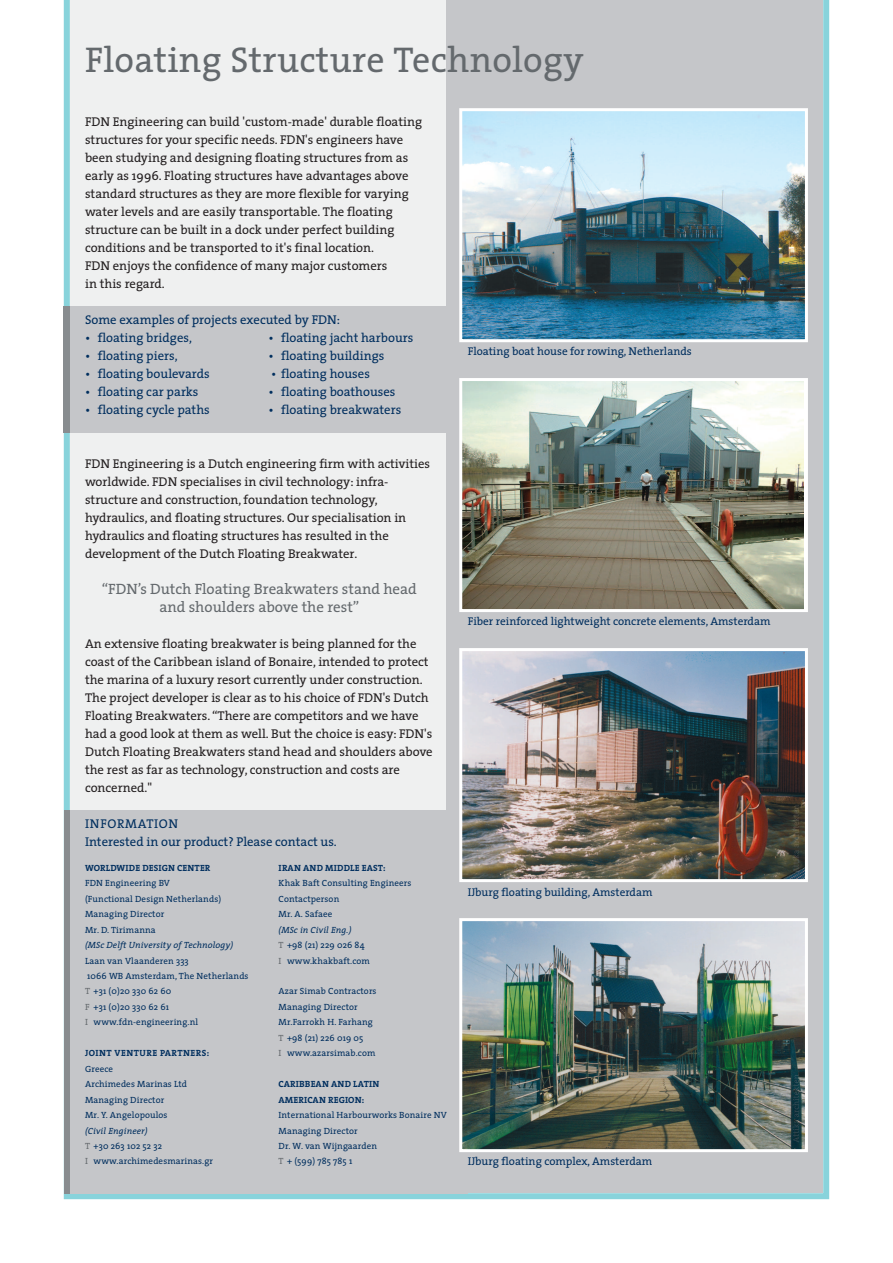
<style>
.page{position:relative;width:893px;height:1263px;background:#fff}
.page>*{position:absolute;margin:0;border:0;box-sizing:border-box;transform-origin:0 0}
.t1{font:36px "The Serif";letter-spacing:.01em;color:#64696d}
.t2{font:15px/18px "The Serif";color:#64696d;text-align:center}
.t3{font:12.75px/18px "The Serif";color:#231f20}
.t4{font:12.75px/18px "The Serif";color:#002e5e}
.t5{font:11.25px "The Serif";color:#002e5e}
.t6{font:9px/15.5px "The Serif";letter-spacing:.015em;color:#002e5e}
.t7{font:700 9px/15.5px "The Serif";letter-spacing:.015em;color:#002e5e}
.t8{font:italic 9px "The Serif";letter-spacing:.015em;color:#002e5e}
.t9{font:700 9px "The Serif";letter-spacing:.05em;color:#002e5e}
.s1{color:#64696d}
.s2{font-style:italic}
</style>
<div class="page">
<div style="left:64px;top:0;width:765px;height:1199px;background:#eff0f0"></div>
<div style="left:64px;top:306px;width:759px;height:126px;background:#c5c6c9"></div>
<div style="left:64px;top:306px;width:6px;height:126px;background:#888c8f"></div>
<div style="left:70px;top:810px;width:398px;height:383px;background:#c5c6c9"></div>
<div style="left:446px;top:0;width:377px;height:1193px;background:#c5c6c9"></div>
<img style="left:463px;top:112px;width:341px;height:226px">
<div style="left:459px;top:108px;width:349px;height:234px;border:3px solid #fff"></div>
<img style="left:463px;top:382px;width:340px;height:226px">
<div style="left:459px;top:378px;width:349px;height:234px;border:3px solid #fff"></div>
<img style="left:463px;top:652px;width:341px;height:226px">
<div style="left:459px;top:648px;width:349px;height:234px;border:3px solid #fff"></div>
<img style="left:463px;top:922px;width:341px;height:226px">
<div style="left:459px;top:918px;width:349px;height:234px;border:3px solid #fff"></div>
<div style="left:64px;top:810px;width:6px;height:383px;background:#888c8f"></div>
<img style="left:793px;top:826px;width:6px;height:47px">
<img style="left:793px;top:1096px;width:6px;height:46px">
<h1 class="t1" style="left:85px;top:48px;width:500px">Floating Structure Technology</h1>
<p class="t3" style="left:85px;top:114px;width:339px">FDN Engineering can build 'custom-made' durable floating structures for your specific needs. FDN's engineers have been studying and designing floating structures from as early as 1996. Floating structures have advantages above standard structures as they are more flexible for varying water levels and are easily transportable. The floating structure can be built in a dock under perfect building conditions and be transported to it's final location.<br>FDN enjoys the confidence of many major customers<br>in this regard.</p>
<p class="t4" style="left:85px;top:312px;width:257px">Some examples of projects executed by FDN:</p>
<p class="t4" style="left:85px;top:330px;width:108px">• floating bridges,</p>
<p class="t4" style="left:85px;top:348px;width:94px">• floating piers,</p>
<p class="t4" style="left:85px;top:366px;width:126px">• floating boulevards</p>
<p class="t4" style="left:85px;top:384px;width:115px">• floating car parks</p>
<p class="t4" style="left:85px;top:402px;width:126px">• floating cycle paths</p>
<p class="t4" style="left:268px;top:330px;width:146px">• floating jacht harbours</p>
<p class="t4" style="left:268px;top:348px;width:118px">• floating buildings</p>
<p class="t4" style="left:271px;top:366px;width:100px">• floating houses</p>
<p class="t4" style="left:268px;top:384px;width:129px">• floating boathouses</p>
<p class="t4" style="left:268px;top:402px;width:134px">• floating breakwaters</p>
<p class="t3" style="left:85px;top:456px;width:347px">FDN Engineering is a Dutch engineering firm with activities worldwide. FDN specialises in civil technology: infra&shy;structure and construction, foundation technology, hydraulics, and floating structures. Our specialisation in hydraulics and floating structures has resulted in the development of the Dutch Floating Breakwater.</p>
<p class="t2" style="left:102px;top:582px;width:317px">“FDN’s Dutch Floating Breakwaters stand head and shoulders above the rest”</p>
<p class="t3" style="left:85px;top:636px;width:349px">An extensive floating breakwater is being planned for the coast of the Caribbean island of Bonaire, intended to protect the marina of a luxury resort currently under construction.<br>The project developer is clear as to his choice of FDN's Dutch Floating Breakwaters. “There are competitors and we have had a good look at them as well. But the choice is easy: FDN's Dutch Floating Breakwaters stand head and shoulders above the rest as far as technology, construction and costs are concerned."</p>
<p class="t4" style="left:85px;top:816px;width:253px">INFORMATION<br>Interested in our product? Please contact us.</p>
<p class="t7" style="left:85px;top:861px;width:127px">WORLDWIDE DESIGN CENTER</p>
<p class="t6" style="left:85px;top:877px;width:138px">FDN Engineering BV<br>(Functional Design Netherlands)<br>Managing Director<br>Mr. D. Tirimanna</p>
<p class="t8" style="left:85px;top:942px;width:150px">(MSc Delft University of Technology)</p>
<p class="t6" style="left:85px;top:954px;width:165px">Laan van Vlaanderen 333<br>1066 WB Amsterdam, The Netherlands<br><span class="s1">T</span> +31 (0)20 330 62 60<br><span class="s1">F</span> +31 (0)20 330 62 61<br><span class="s1">I</span> www.fdn-engineering.nl</p>
<p class="t9" style="left:85px;top:1050px;width:126px">JOINT VENTURE PARTNERS:</p>
<p class="t6" style="left:85px;top:1062px;width:104px">Greece<br>Archimedes Marinas Ltd<br>Managing Director<br>Mr. Y. Angelopoulos</p>
<p class="t6" style="left:85px;top:1124px;width:130px"><span class="s2">(Civil Engineer)<br></span><span class="s1">T</span> +30 263 102 52 32<br><span class="s1">I</span> www.archimedesmarinas.gr</p>
<p class="t7" style="left:279px;top:861px;width:109px">IRAN AND MIDDLE EAST:</p>
<p class="t6" style="left:279px;top:877px;width:134px">Khak Baft Consulting Engineers<br>Contactperson<br>Mr. A. Safaee</p>
<p class="t6" style="left:279px;top:923px;width:93px"><span class="s2">(MSc in Civil Eng.)<br></span><span class="s1">T</span> +98 (21) 229 026 84<br><span class="s1">I</span> www.khakbaft.com</p>
<p class="t6" style="left:279px;top:985px;width:99px">Azar Simab Contractors<br>Managing Director<br>Mr.Farrokh H. Farhang<br><span class="s1">T</span> +98 (21) 226 019 05<br><span class="s1">I</span> www.azarsimab.com</p>
<p class="t7" style="left:279px;top:1077px;width:102px">CARIBBEAN AND LATIN<br>AMERICAN REGION:</p>
<p class="t6" style="left:279px;top:1108px;width:170px">International Harbourworks Bonaire NV<br>Managing Director<br>Dr. W. van Wijngaarden<br><span class="s1">T</span> + (599) 785 785 1</p>
<p class="t5" style="left:468px;top:347px;width:226px">Floating boat house for rowing, Netherlands</p>
<p class="t5" style="left:468px;top:617px;width:304px">Fiber reinforced lightweight concrete elements, Amsterdam</p>
<p class="t5" style="left:468px;top:888px;width:186px">IJburg floating building, Amsterdam</p>
<p class="t5" style="left:468px;top:1157px;width:186px">IJburg floating complex, Amsterdam</p>
</div>
